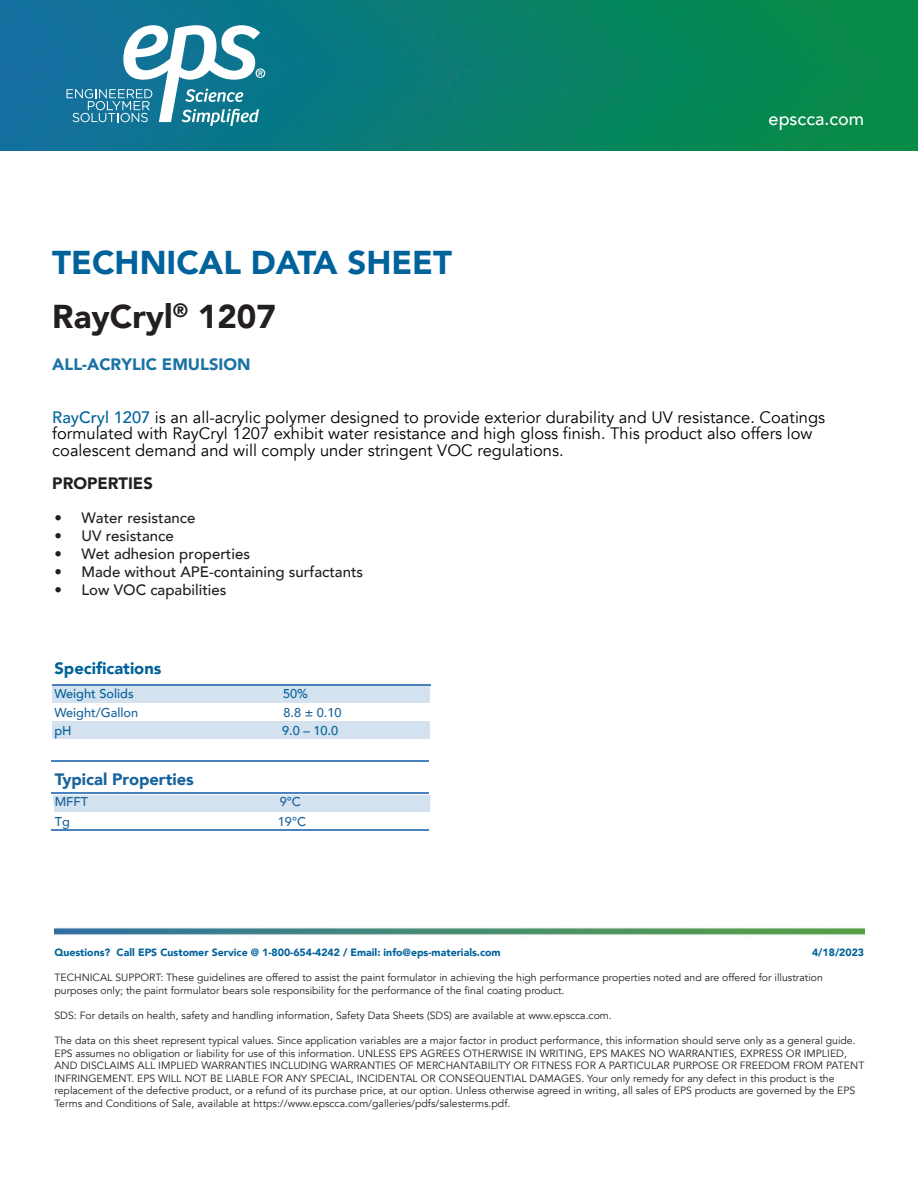
<style>
.page{position:relative;width:918px;height:1188px;background:#fff}
.page>*{position:absolute;margin:0;border:0;box-sizing:border-box;transform-origin:0 0}
.t1{font:900 33px/54px "Avenir";color:#00629b}
.t2{font:500 18px "Avenir";color:#fff}
.t3{font:16.5px/16.5px "Avenir";color:#000}
.t4{font:900 16.5px "Avenir";color:#1a72a5}
.t5{font:900 16.5px "Avenir";color:#18639c}
.t6{font:900 16.5px "Avenir";color:#00629b}
.t7{font:900 16.5px "Avenir";color:#231f20}
.t8{font:500 15px "Avenir";color:#231f20}
.t9{font:500 12.75px "Avenir";color:#18639c}
.t10{font:500 12.75px "Avenir";color:#00629b}
.t11{font:10.5px/12.6px "Avenir";color:#231f20}
.t12{font:900 10.5px "Avenir";color:#00629b}
.s1{color:#231f20}
.s2{font-weight:500;color:#00629b}
</style>
<div class="page">
<img style="left:0;top:0;width:918px;height:150px">
<div style="left:52px;top:686px;width:378px;height:17px;background:#d4e1ee"></div>
<hr style="left:52px;top:684px;width:166px;height:2px;background:#4a81bf">
<hr style="left:220px;top:684px;width:210px;height:2px;background:#4a81bf">
<div style="left:52px;top:722px;width:378px;height:17px;background:#d4e1ee"></div>
<div style="left:53px;top:795px;width:377px;height:17px;background:#d4e1ee"></div>
<svg style="left:67px;top:25px;width:198px;height:101px"></svg>
<hr style="left:51px;top:830px;width:378px;height:1px;background:#4a81bf">
<hr style="left:51px;top:760px;width:378px;height:1px;background:#4a81bf">
<hr style="left:51px;top:792px;width:378px;height:2px;background:#4a81bf">
<img style="left:54px;top:927px;width:810px;height:8px">
<p class="t2" style="left:769px;top:103px;width:97px">epscca.com</p>
<p class="t1" style="left:52px;top:235px;width:401px">TECHNICAL DATA SHEET<br><span class="s1">RayCryl</span><sup>®</sup> <span class="s1">1207</span></p>
<p class="t4" style="left:52px;top:351px;width:200px">ALL-ACRYLIC EMULSION</p>
<p class="t3" style="left:52px;top:409px;width:774px"><span class="s2">RayCryl 1207</span> is an all-acrylic polymer designed to provide exterior durability and UV resistance. Coatings formulated with RayCryl 1207 exhibit water resistance and high gloss finish. This product also offers low coalescent demand and will comply under stringent VOC regulations.</p>
<p class="t7" style="left:52px;top:469px;width:102px">PROPERTIES</p>
<p class="t8" style="left:55px;top:505px;width:142px">• Water resistance</p>
<p class="t8" style="left:55px;top:523px;width:121px">• UV resistance</p>
<p class="t8" style="left:55px;top:541px;width:197px">• Wet adhesion properties</p>
<p class="t8" style="left:55px;top:559px;width:310px">• Made without APE-containing surfactants</p>
<p class="t8" style="left:55px;top:577px;width:173px">• Low VOC capabilities</p>
<p class="t6" style="left:55px;top:654px;width:108px">Specifications</p>
<p class="t10" style="left:55px;top:682px;width:81px">Weight Solids</p>
<p class="t10" style="left:283px;top:682px;width:27px">50%</p>
<p class="t9" style="left:55px;top:702px;width:85px">Weight/Gallon</p>
<p class="t9" style="left:284px;top:702px;width:60px">8.8 ± 0.10</p>
<p class="t10" style="left:55px;top:720px;width:19px">pH</p>
<p class="t10" style="left:282px;top:720px;width:57px">9.0 – 10.0</p>
<p class="t5" style="left:55px;top:766px;width:141px">Typical Properties</p>
<p class="t9" style="left:55px;top:791px;width:35px">MFFT</p>
<p class="t9" style="left:280px;top:791px;width:23px">9°C</p>
<p class="t9" style="left:55px;top:810px;width:17px">Tg</p>
<p class="t9" style="left:278px;top:810px;width:30px">19°C</p>
<p class="t12" style="left:54px;top:943px;width:448px">Questions? Call EPS Customer Service @ 1-800-654-4242 / Email: info@eps-materials.com</p>
<p class="t12" style="left:812px;top:943px;width:54px">4/18/2023</p>
<p class="t11" style="left:54px;top:971px;width:770px">TECHNICAL SUPPORT: These guidelines are offered to assist the paint formulator in achieving the high performance properties noted and are offered for illustration purposes only; the paint formulator bears sole responsibility for the performance of the final coating product.</p>
<p class="t11" style="left:54px;top:1009px;width:559px">SDS: For details on health, safety and handling information, Safety Data Sheets (SDS) are available at www.epscca.com.</p>
<p class="t11" style="left:54px;top:1034px;width:811px">The data on this sheet represent typical values. Since application variables are a major factor in product performance, this information should serve only as a general guide.<br>EPS assumes no obligation or liability for use of this information. UNLESS EPS AGREES OTHERWISE IN WRITING, EPS MAKES NO WARRANTIES, EXPRESS OR IMPLIED, AND DISCLAIMS ALL IMPLIED WARRANTIES INCLUDING WARRANTIES OF MERCHANTABILITY OR FITNESS FOR A PARTICULAR PURPOSE OR FREEDOM FROM PATENT INFRINGEMENT. EPS WILL NOT BE LIABLE FOR ANY SPECIAL, INCIDENTAL OR CONSEQUENTIAL DAMAGES. Your only remedy for any defect in this product is the replacement of the defective product, or a refund of its purchase price, at our option. Unless otherwise agreed in writing, all sales of EPS products are governed by the EPS Terms and Conditions of Sale, available at https://www.epscca.com/galleries/pdfs/salesterms.pdf.</p>
</div>
